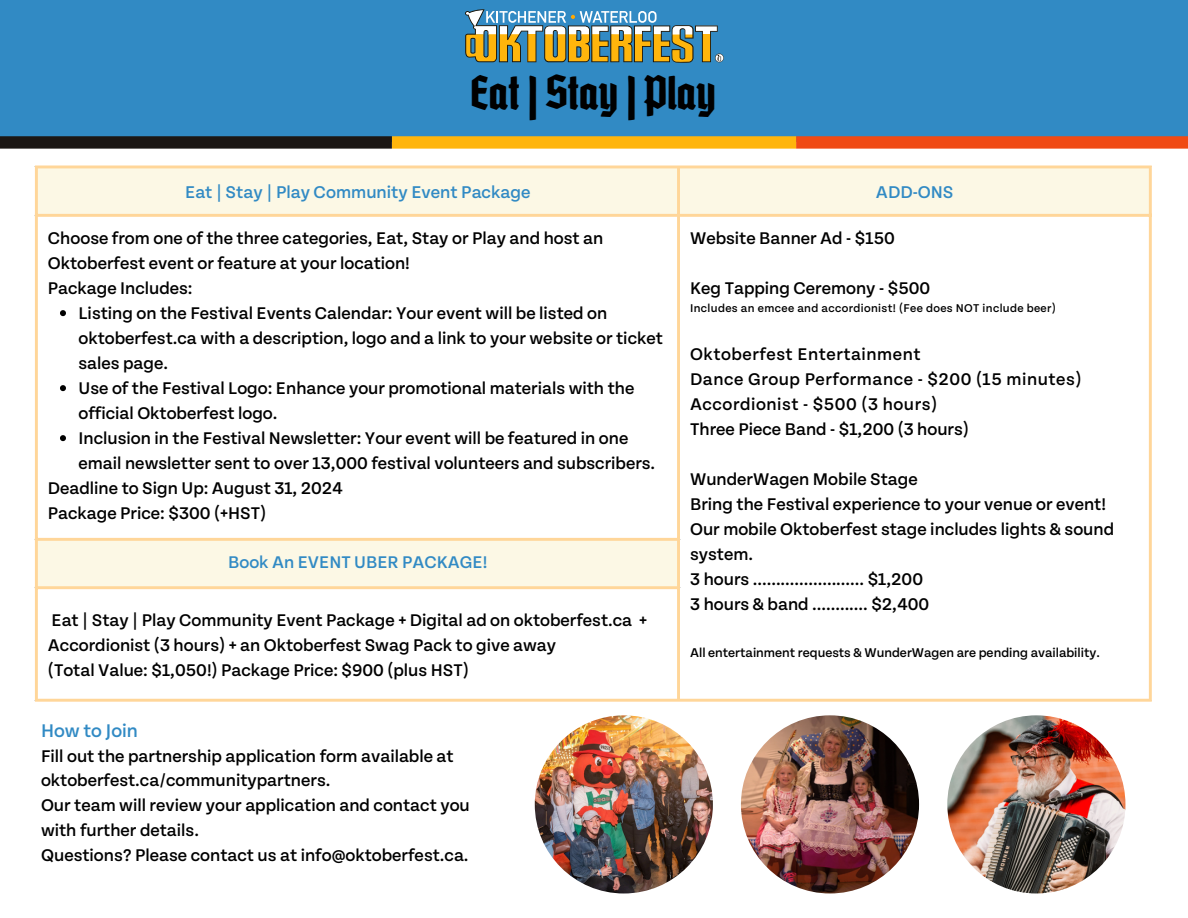
<style>
.page{position:relative;width:1188px;height:918px;background:#fff}
.page>*{position:absolute;margin:0;border:0;box-sizing:border-box;transform-origin:0 0}
.t1{font:45px "Grobe Edit";color:#000}
.t2{font:500 19.5px "Tenon";color:#318ac4}
.t3{font:500 18.15px "Tenon";color:#318ac4}
.t4{font:500 18px/25px "Tenon";color:#000}
.t5{font:500 18px "Tenon";letter-spacing:.03em;color:#000}
.t6{font:500 18px "Tenon";color:#318ac4}
.t7{font:500 13.5px "Tenon";color:#000}
.t8{font:500 12px "Tenon";letter-spacing:.03em;color:#000}
</style>
<div class="page">
<svg style="left:38px;top:168px;width:1111px;height:420px"></svg>
<svg style="left:60px;top:310px;width:6px;height:6px"></svg>
<svg style="left:60px;top:385px;width:6px;height:6px"></svg>
<svg style="left:60px;top:435px;width:6px;height:6px"></svg>
<hr style="left:35px;top:168px;width:3px;height:531px;background:#ffd699">
<hr style="left:677px;top:168px;width:3px;height:531px;background:#ffd699">
<hr style="left:1149px;top:168px;width:3px;height:531px;background:#ffd699">
<hr style="left:35px;top:166px;width:1117px;height:2px;background:#ffd699">
<hr style="left:35px;top:214px;width:1117px;height:3px;background:#ffd699">
<hr style="left:35px;top:538px;width:645px;height:3px;background:#ffd699">
<hr style="left:35px;top:586px;width:645px;height:3px;background:#ffd699">
<hr style="left:35px;top:699px;width:1117px;height:3px;background:#ffd699">
<img style="left:535px;top:715px;width:178px;height:178px;border-radius:50%">
<img style="left:741px;top:715px;width:178px;height:178px;border-radius:50%">
<img style="left:947px;top:715px;width:178px;height:178px;border-radius:50%">
<div style="left:0;top:0;width:1188px;height:142px;background:#318ac4"></div>
<div style="left:796px;top:136px;width:392px;height:13px;background:#f04a14"></div>
<div style="left:392px;top:136px;width:404px;height:13px;background:#ffb50c"></div>
<div style="left:0;top:136px;width:392px;height:13px;background:#1b1714"></div>
<svg style="left:465px;top:9px;width:259px;height:54px"></svg>
<p class="t1" style="left:472px;top:79px;width:246px">Eat | Stay | Play</p>
<p class="t3" style="left:185px;top:179px;width:347px">Eat | Stay | Play Community Event Package</p>
<h1 class="t3" style="left:876px;top:179px;width:79px">ADD-ONS</h1>
<p class="t4" style="left:48px;top:224px;width:557px">Choose from one of the three categories, Eat, Stay or Play and host an<br>Oktoberfest event or feature at your location!</p>
<p class="t4" style="left:48px;top:274px;width:146px">Package Includes:</p>
<p class="t4" style="left:79px;top:299px;width:586px">Listing on the Festival Events Calendar: Your event will be listed on oktoberfest.ca with a description, logo and a link to your website or ticket sales page.</p>
<p class="t4" style="left:79px;top:374px;width:557px">Use of the Festival Logo: Enhance your promotional materials with the official Oktoberfest logo.</p>
<p class="t4" style="left:79px;top:424px;width:578px">Inclusion in the Festival Newsletter: Your event will be featured in one email newsletter sent to over 13,000 festival volunteers and subscribers.</p>
<p class="t4" style="left:48px;top:474px;width:297px">Deadline to Sign Up: August 31, 2024</p>
<p class="t4" style="left:48px;top:499px;width:220px">Package Price: $300 (+HST)</p>
<p class="t4" style="left:690px;top:224px;width:206px">Website Banner Ad - $150</p>
<p class="t4" style="left:690px;top:274px;width:242px">Keg Tapping Ceremony - $500</p>
<p class="t8" style="left:690px;top:300px;width:367px">Includes an emcee and accordionist! (Fee does NOT include beer)</p>
<p class="t5" style="left:690px;top:342px;width:232px">Oktoberfest Entertainment</p>
<p class="t5" style="left:690px;top:367px;width:393px">Dance Group Performance - $200 (15 minutes)</p>
<p class="t5" style="left:690px;top:392px;width:248px">Accordionist - $500 (3 hours)</p>
<p class="t4" style="left:690px;top:415px;width:280px">Three Piece Band - $1,200 (3 hours)</p>
<p class="t4" style="left:690px;top:465px;width:229px">WunderWagen Mobile Stage</p>
<p class="t4" style="left:690px;top:490px;width:417px">Bring the Festival experience to your venue or event!</p>
<p class="t4" style="left:690px;top:515px;width:426px">Our mobile Oktoberfest stage includes lights &amp; sound system.</p>
<p class="t4" style="left:690px;top:565px;width:234px">3 hours ........................ $1,200</p>
<p class="t4" style="left:690px;top:590px;width:241px">3 hours &amp; band ............ $2,400</p>
<p class="t7" style="left:690px;top:644px;width:411px">All entertainment requests &amp; WunderWagen are pending availability.</p>
<p class="t6" style="left:228px;top:550px;width:261px">Book An EVENT UBER PACKAGE!</p>
<p class="t4" style="left:52px;top:607px;width:597px">Eat | Stay | Play Community Event Package + Digital ad on oktoberfest.ca +</p>
<p class="t4" style="left:48px;top:632px;width:510px">Accordionist (3 hours) + an Oktoberfest Swag Pack to give away</p>
<p class="t4" style="left:48px;top:657px;width:422px">(Total Value: $1,050!) Package Price: $900 (plus HST)</p>
<p class="t2" style="left:41px;top:717px;width:98px">How to Join</p>
<p class="t4" style="left:41px;top:742px;width:414px">Fill out the partnership application form available at</p>
<p class="t4" style="left:41px;top:767px;width:291px">oktoberfest.ca/communitypartners.</p>
<p class="t4" style="left:41px;top:791px;width:430px">Our team will review your application and contact you</p>
<p class="t4" style="left:41px;top:816px;width:159px">with further details.</p>
<p class="t4" style="left:41px;top:841px;width:429px">Questions? Please contact us at info@oktoberfest.ca.</p>
</div>
